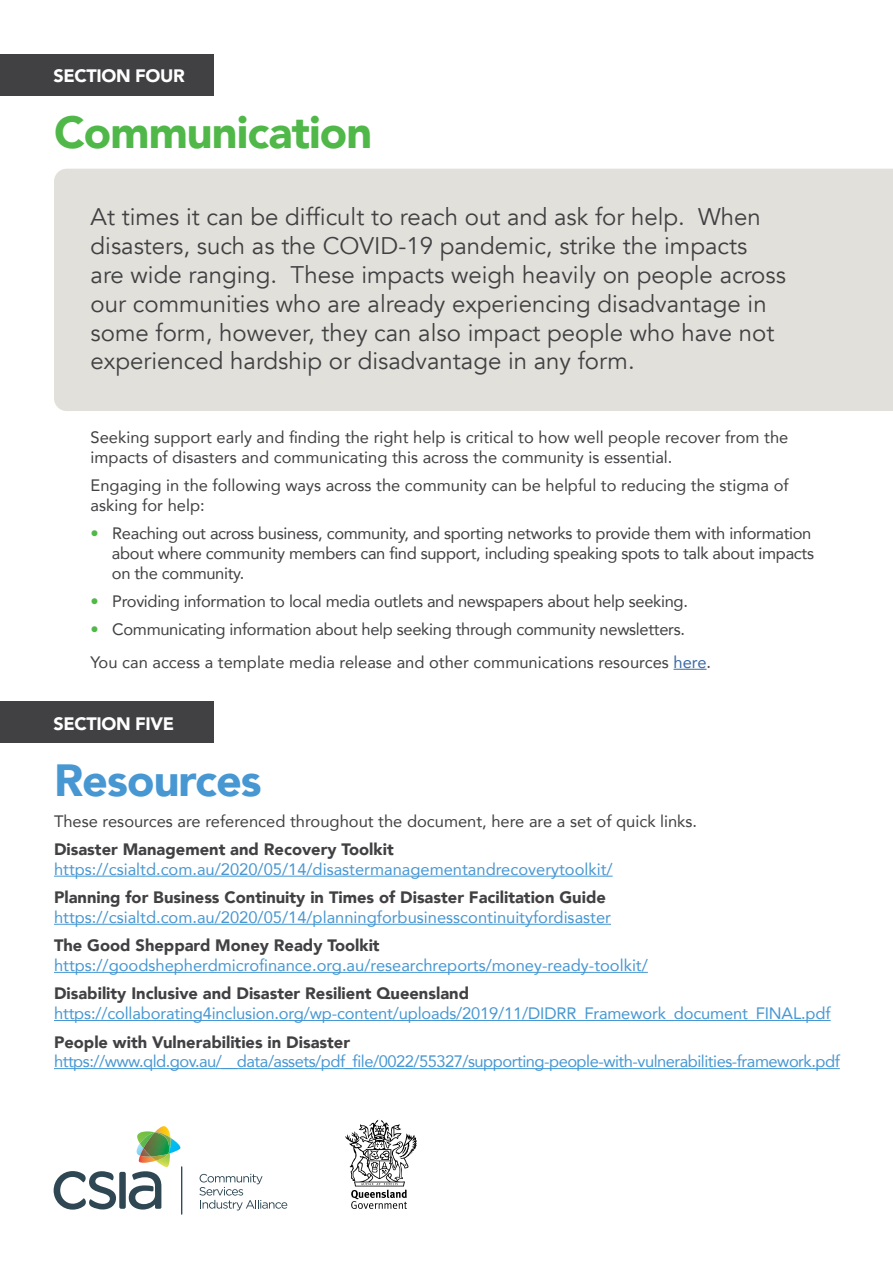
<style>
.page{position:relative;width:893px;height:1263px;background:#fff}
.page>*{position:absolute;margin:0;border:0;box-sizing:border-box;transform-origin:0 0}
.t1{font:900 45px "Avenir";letter-spacing:-.02em;color:#50b848}
.t2{font:900 45px "Avenir";letter-spacing:-.02em;color:#4797d2}
.t3{font:24px/28.8px "Avenir";color:#414042}
.t4{font:900 18px "Avenir";letter-spacing:-.02em;color:#fff}
.t5{font:16.5px/19.8px "Avenir";letter-spacing:-.02em;color:#414042}
.t6{font:16.5px "Avenir";color:#4797d2}
.t7{font:16.5px/19.8px "Avenir";color:#414042}
.t8{font:900 16.5px "Avenir";color:#414042}
.t9{font:16.5px "Avenir";letter-spacing:-.03em;color:#4797d2}
.s1{color:#50b848}
.s2{color:#3a68a5}
</style>
<div class="page">
<div style="left:0;top:54px;width:214px;height:41px;background:#414042"></div>
<div style="left:0;top:701px;width:214px;height:42px;background:#414042"></div>
<div style="left:54px;top:169px;width:839px;height:242px;background:#e2e0db"></div>
<hr style="left:673px;top:669px;width:34px;height:1px;background:#3a68a5">
<hr style="left:54px;top:876px;width:559px;height:1px;background:#4797d2">
<hr style="left:54px;top:924px;width:557px;height:1px;background:#4797d2">
<hr style="left:54px;top:972px;width:594px;height:1px;background:#4797d2">
<hr style="left:54px;top:1020px;width:777px;height:1px;background:#4797d2">
<hr style="left:54px;top:1068px;width:786px;height:1px;background:#4797d2">
<svg style="left:54px;top:1171px;width:62px;height:38px"></svg>
<div style="left:119px;top:1172px;width:7px;height:37px;background:#2e4753;border-radius:2px"></div>
<svg style="left:199px;top:1174px;width:88px;height:36px"></svg>
<hr style="left:181px;top:1166px;width:1px;height:49px;background:#2e4753">
<svg style="left:129px;top:1126px;width:53px;height:83px"></svg>
<img style="left:143px;top:1132px;width:27px;height:24px">
<svg style="left:345px;top:1120px;width:72px;height:89px"></svg>
<p class="t4" style="left:54px;top:61px;width:133px">SECTION FOUR</p>
<h1 class="t1" style="left:54px;top:94px;width:320px">Communication</h1>
<p class="t3" style="left:91px;top:203px;width:697px">At times it can be difficult to reach out and ask for help. When disasters, such as the COVID-19 pandemic, strike the impacts are wide ranging. These impacts weigh heavily on people across our communities who are already experiencing disadvantage in some form, however, they can also impact people who have not experienced hardship or disadvantage in any form.</p>
<p class="t7" style="left:91px;top:427px;width:699px">Seeking support early and finding the right help is critical to how well people recover from the impacts of disasters and communicating this across the community is essential.</p>
<p class="t7" style="left:91px;top:475px;width:700px">Engaging in the following ways across the community can be helpful to reducing the stigma of asking for help:</p>
<p class="t5" style="left:112px;top:523px;width:704px;text-indent:-21px"><span class="s1">•</span> Reaching out across business, community, and sporting networks to provide them with information about where community members can find support, including speaking spots to talk about impacts on the community.</p>
<p class="t5" style="left:91px;top:591px;width:599px"><span class="s1">•</span> Providing information to local media outlets and newspapers about help seeking.</p>
<p class="t5" style="left:91px;top:613px;width:622px;line-height:32.5px"><span class="s1">•</span> Communicating information about help seeking through community newsletters.<br>You can access a template media release and other communications resources <span class="s2">here</span>.</p>
<p class="t4" style="left:54px;top:708px;width:122px">SECTION FIVE</p>
<h1 class="t2" style="left:54px;top:741px;width:209px">Resources</h1>
<p class="t7" style="left:54px;top:811px;width:645px">These resources are referenced throughout the document, here are a set of quick links.</p>
<p class="t8" style="left:54px;top:835px;width:341px">Disaster Management and Recovery Toolkit</p>
<p class="t6" style="left:54px;top:856px;width:560px">https://csialtd.com.au/2020/05/14/disastermanagementandrecoverytoolkit/</p>
<p class="t8" style="left:54px;top:883px;width:553px">Planning for Business Continuity in Times of Disaster Facilitation Guide</p>
<p class="t6" style="left:54px;top:904px;width:559px">https://csialtd.com.au/2020/05/14/planningforbusinesscontinuityfordisaster</p>
<p class="t8" style="left:54px;top:931px;width:327px">The Good Sheppard Money Ready Toolkit</p>
<p class="t6" style="left:54px;top:952px;width:595px">https://goodshepherdmicrofinance.org.au/researchreports/money-ready-toolkit/</p>
<p class="t8" style="left:54px;top:979px;width:417px">Disability Inclusive and Disaster Resilient Queensland</p>
<p class="t6" style="left:54px;top:1000px;width:778px">https://collaborating4inclusion.org/wp-content/uploads/2019/11/DIDRR_Framework_document_FINAL.pdf</p>
<p class="t8" style="left:54px;top:1028px;width:298px">People with Vulnerabilities in Disaster</p>
<p class="t9" style="left:54px;top:1048px;width:787px">https://www.qld.gov.au/__data/assets/pdf_file/0022/55327/supporting-people-with-vulnerabilities-framework.pdf</p>
</div>
